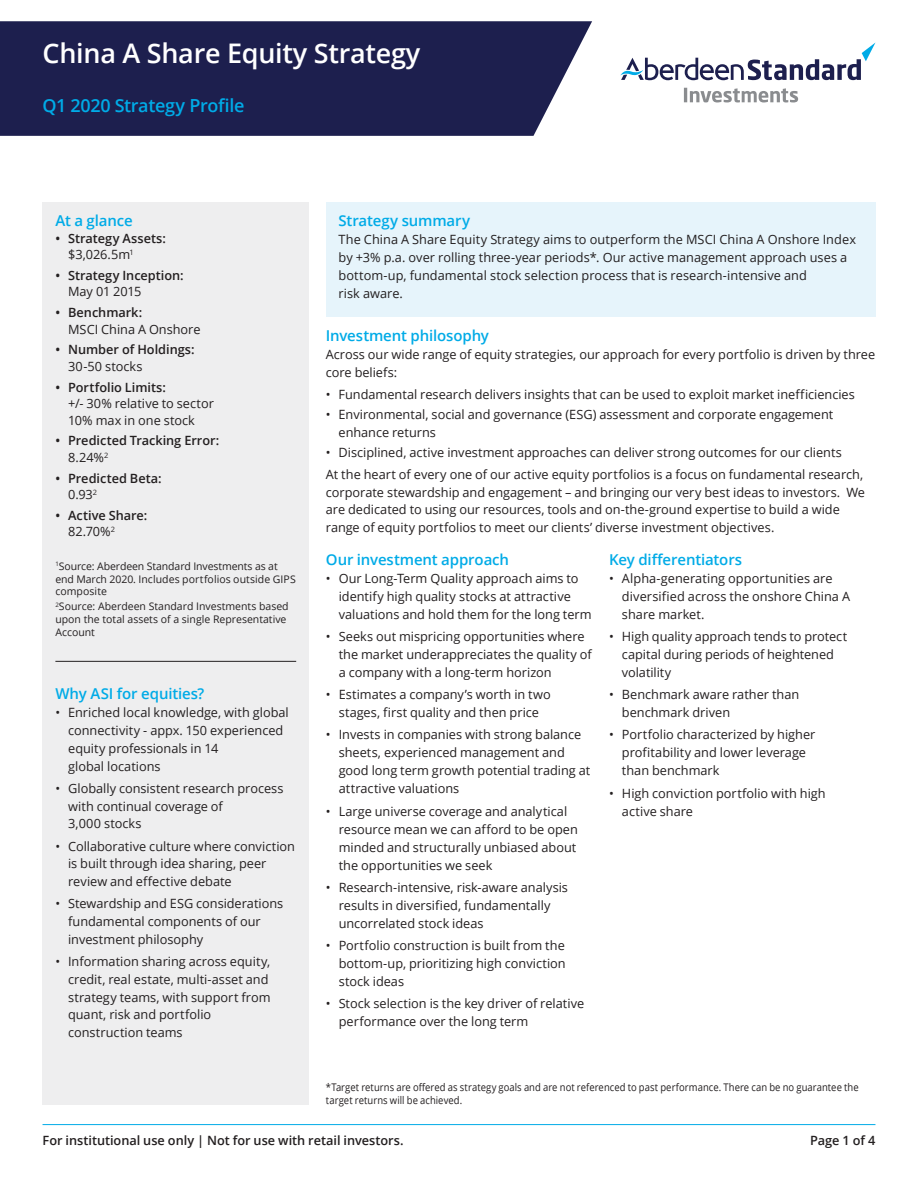
<style>
.page{position:relative;width:918px;height:1188px;background:#fff}
.page>*{position:absolute;margin:0;border:0;box-sizing:border-box;transform-origin:0 0}
.t1{font:600 27px "Open Sans";letter-spacing:-.01em;color:#fff}
.t2{font:600 18px "Open Sans";letter-spacing:-.02em;color:#00abe7}
.t3{font:600 15px "Open Sans";letter-spacing:-.01em;color:#00abe7}
.t4{font:12.75px/18px "Open Sans";color:#231f20}
.t5{font:600 12.75px/16.5px "Open Sans";color:#231f20}
.t6{font:10.5px/12.8px "Open Sans";color:#231f20}
.t7{font:10.5px/12.8px "Open Sans";color:#231f20;scale:.9 1}
.s1{font-weight:400}
</style>
<div class="page">
<div style="left:0;top:21px;width:592px;height:115px;background:#1d1f4e"></div>
<hr style="left:43px;top:1124px;width:832px;height:1px;background:#00abe7">
<svg style="left:620px;top:43px;width:255px;height:37px"></svg>
<svg style="left:684px;top:88px;width:114px;height:14px"></svg>
<div style="left:326px;top:202px;width:549px;height:114px;background:#e6f4fb"></div>
<div style="left:43px;top:202px;width:266px;height:902px;background:#eeeeef"></div>
<hr style="left:55px;top:661px;width:241px;height:1px;background:#231f20">
<h1 class="t1" style="left:43px;top:35px;width:379px">China A Share Equity Strategy</h1>
<h2 class="t2" style="left:43px;top:94px;width:203px">Q1 2020 Strategy Profile</h2>
<p class="t3" style="left:55px;top:210px;width:79px">At a glance</p>
<p class="t5" style="left:68px;top:230px;width:99px;text-indent:-13px">• Strategy Assets: <span class="s1">$3,026.5m</span><sup>1</sup></p>
<p class="t5" style="left:55px;top:267px;width:130px">• Strategy Inception:</p>
<p class="t4" style="left:68px;top:282px;width:75px">May 01 2015</p>
<p class="t5" style="left:55px;top:304px;width:88px">• Benchmark:</p>
<p class="t4" style="left:68px;top:320px;width:134px">MSCI China A Onshore</p>
<p class="t5" style="left:55px;top:341px;width:141px">• Number of Holdings:</p>
<p class="t4" style="left:68px;top:357px;width:76px">30-50 stocks</p>
<p class="t5" style="left:55px;top:379px;width:112px">• Portfolio Limits:</p>
<p class="t4" style="left:68px;top:395px;width:147px;line-height:16.5px">+/- 30% relative to sector<br>10% max in one stock</p>
<p class="t5" style="left:68px;top:432px;width:153px;text-indent:-13px">• Predicted Tracking Error:<br><span class="s1">8.24%</span><sup>2</sup></p>
<p class="t5" style="left:68px;top:470px;width:95px;text-indent:-13px">• Predicted Beta:<br><span class="s1">0.93</span><sup>2</sup></p>
<p class="t5" style="left:68px;top:507px;width:81px;text-indent:-13px">• Active Share:<br><span class="s1">82.70%</span><sup>2</sup></p>
<p class="t6" style="left:55px;top:560px;width:242px"><sup>1</sup>Source: Aberdeen Standard Investments as at end March 2020. Includes portfolios outside GIPS composite</p>
<p class="t6" style="left:55px;top:600px;width:235px"><sup>2</sup>Source: Aberdeen Standard Investments based upon the total assets of a single Representative<br>Account</p>
<p class="t3" style="left:55px;top:684px;width:150px">Why ASI for equities?</p>
<p class="t4" style="left:68px;top:703px;width:222px;text-indent:-13px">• Enriched local knowledge, with global connectivity - appx. 150 experienced equity professionals in 14<br>global locations</p>
<p class="t4" style="left:68px;top:779px;width:217px;text-indent:-13px">• Globally consistent research process with continual coverage of<br>3,000 stocks</p>
<p class="t4" style="left:68px;top:837px;width:228px;text-indent:-13px">• Collaborative culture where conviction is built through idea sharing, peer review and effective debate</p>
<p class="t4" style="left:68px;top:894px;width:217px;text-indent:-13px">• Stewardship and ESG considerations fundamental components of our investment philosophy</p>
<p class="t4" style="left:68px;top:952px;width:204px;text-indent:-13px">• Information sharing across equity, credit, real estate, multi-asset and strategy teams, with support from quant, risk and portfolio construction teams</p>
<p class="t3" style="left:339px;top:210px;width:133px">Strategy summary</p>
<p class="t4" style="left:339px;top:230px;width:519px">The China A Share Equity Strategy aims to outperform the MSCI China A Onshore Index by +3% p.a. over rolling three-year periods*. Our active management approach uses a bottom-up, fundamental stock selection process that is research-intensive and<br>risk aware.</p>
<p class="t3" style="left:326px;top:325px;width:165px">Investment philosophy</p>
<p class="t4" style="left:326px;top:345px;width:551px">Across our wide range of equity strategies, our approach for every portfolio is driven by three core beliefs:</p>
<p class="t4" style="left:326px;top:385px;width:531px">• Fundamental research delivers insights that can be used to exploit market inefficiencies</p>
<p class="t4" style="left:339px;top:405px;width:496px;text-indent:-13px">• Environmental, social and governance (ESG) assessment and corporate engagement enhance returns</p>
<p class="t4" style="left:326px;top:441px;width:539px;line-height:22px">• Disciplined, active investment approaches can deliver strong outcomes for our clients<br>At the heart of every one of our active equity portfolios is a focus on fundamental research,</p>
<p class="t4" style="left:326px;top:483px;width:541px">corporate stewardship and engagement – and bringing our very best ideas to investors. We are dedicated to using our resources, tools and on-the-ground expertise to build a wide range of equity portfolios to meet our clients’ diverse investment objectives.</p>
<p class="t3" style="left:326px;top:549px;width:185px">Our investment approach</p>
<p class="t4" style="left:339px;top:569px;width:254px;text-indent:-13px">• Our Long-Term Quality approach aims to identify high quality stocks at attractive valuations and hold them for the long term</p>
<p class="t4" style="left:339px;top:627px;width:255px;text-indent:-13px">• Seeks out mispricing opportunities where the market underappreciates the quality of a company with a long-term horizon</p>
<p class="t4" style="left:326px;top:685px;width:226px;text-align:center">• Estimates a company’s worth in two stages, first quality and then price</p>
<p class="t4" style="left:339px;top:725px;width:253px;text-indent:-13px">• Invests in companies with strong balance sheets, experienced management and good long term growth potential trading at attractive valuations</p>
<p class="t4" style="left:339px;top:802px;width:241px;text-indent:-13px">• Large universe coverage and analytical resource mean we can afford to be open minded and structurally unbiased about the opportunities we seek</p>
<p class="t4" style="left:339px;top:878px;width:231px;text-indent:-13px">• Research-intensive, risk-aware analysis results in diversified, fundamentally uncorrelated stock ideas</p>
<p class="t4" style="left:339px;top:936px;width:229px;text-align:justify;text-indent:-13px">• Portfolio construction is built from the bottom-up, prioritizing high conviction stock ideas</p>
<p class="t4" style="left:339px;top:994px;width:247px;text-indent:-13px">• Stock selection is the key driver of relative performance over the long term</p>
<p class="t3" style="left:609px;top:549px;width:134px">Key differentiators</p>
<p class="t4" style="left:622px;top:569px;width:230px;text-indent:-13px">• Alpha-generating opportunities are diversified across the onshore China A share market.</p>
<p class="t4" style="left:622px;top:627px;width:227px;text-indent:-13px">• High quality approach tends to protect capital during periods of heightened volatility</p>
<p class="t4" style="left:622px;top:685px;width:179px;text-indent:-13px">• Benchmark aware rather than benchmark driven</p>
<p class="t4" style="left:622px;top:725px;width:195px;text-indent:-13px">• Portfolio characterized by higher profitability and lower leverage than benchmark</p>
<p class="t4" style="left:622px;top:784px;width:205px;text-indent:-13px">• High conviction portfolio with high active share</p>
<p class="t7" style="left:326px;top:1081px;width:594px">*Target returns are offered as strategy goals and are not referenced to past performance. There can be no guarantee the target returns will be achieved.</p>
<p class="t5" style="left:43px;top:1132px;width:363px">For institutional use only | Not for use with retail investors.</p>
<p class="t5" style="left:810px;top:1132px;width:67px">Page 1 of 4</p>
</div>
